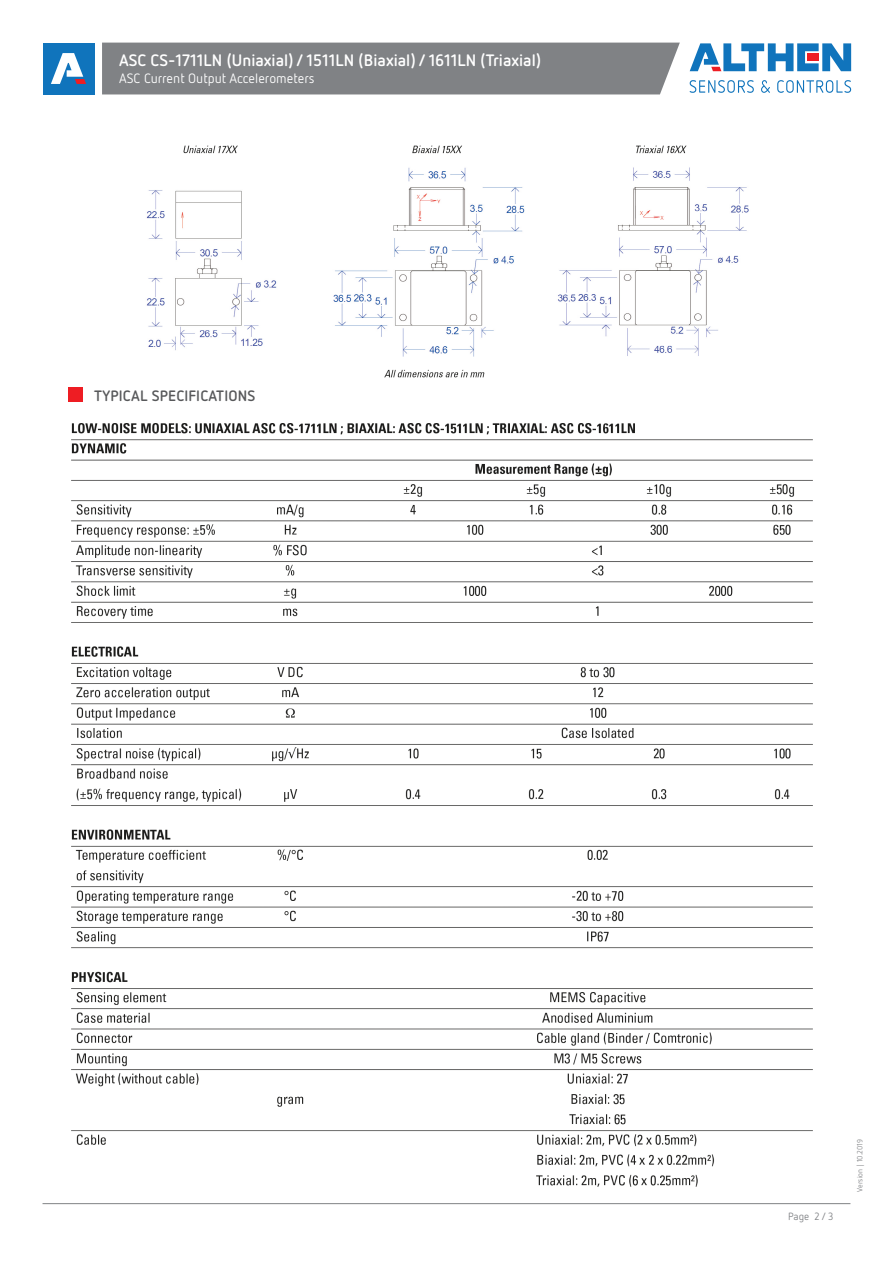
<style>
.page{position:relative;width:893px;height:1263px;background:#fff}
.page>*{position:absolute;margin:0;border:0;box-sizing:border-box;transform-origin:0 0}
._1Head_12pf_Bold{font:700 16.5px "Netto OT";color:#fff}
.Fliesstext_Head_10p{font:700 15px "Netto OT";letter-spacing:.01em;color:#57585a}
._1Head_12pf_Bold-2{font:13.5px "Netto OT";color:#fff}
.t1{font:10.5px "Netto OT";color:#808285}
.t2{font:7.5px "Netto OT";color:#808285}
</style>
<div class="page">
<hr style="left:43px;top:1203px;width:807px;height:1px;background:#808285">
<div style="left:43px;top:43px;width:51px;height:51px;background:#1074bc"></div>
<svg style="left:51px;top:53px;width:35px;height:31px"></svg>
<svg style="left:690px;top:80px;width:64px;height:13px"></svg>
<svg style="left:761px;top:80px;width:9px;height:13px"></svg>
<svg style="left:777px;top:80px;width:74px;height:13px"></svg>
<svg style="left:690px;top:43px;width:161px;height:28px"></svg>
<div style="left:102px;top:43px;width:578px;height:51px;background:#808285"></div>
<div style="left:68px;top:387px;width:15px;height:15px;background:#ee1d23"></div>
<img style="left:146px;top:145px;width:603px;height:233px">
<img style="left:71px;top:423px;width:741px;height:764px">
<p class="_1Head_12pf_Bold" style="left:119px;top:50px;width:424px">ASC CS-1711LN (Uniaxial) / 1511LN (Biaxial) / 1611LN (Triaxial)</p>
<p class="_1Head_12pf_Bold-2" style="left:119px;top:70px;width:197px">ASC Current Output Accelerometers</p>
<p class="Fliesstext_Head_10p" style="left:94px;top:387px;width:163px">TYPICAL SPECIFICATIONS</p>
<p class="t1" style="left:788px;top:1210px;width:47px">Page 2 / 3</p>
<p class="t2" style="left:855px;top:1191px;width:54px;rotate:-90deg">Version | 10.2019</p>
</div>
